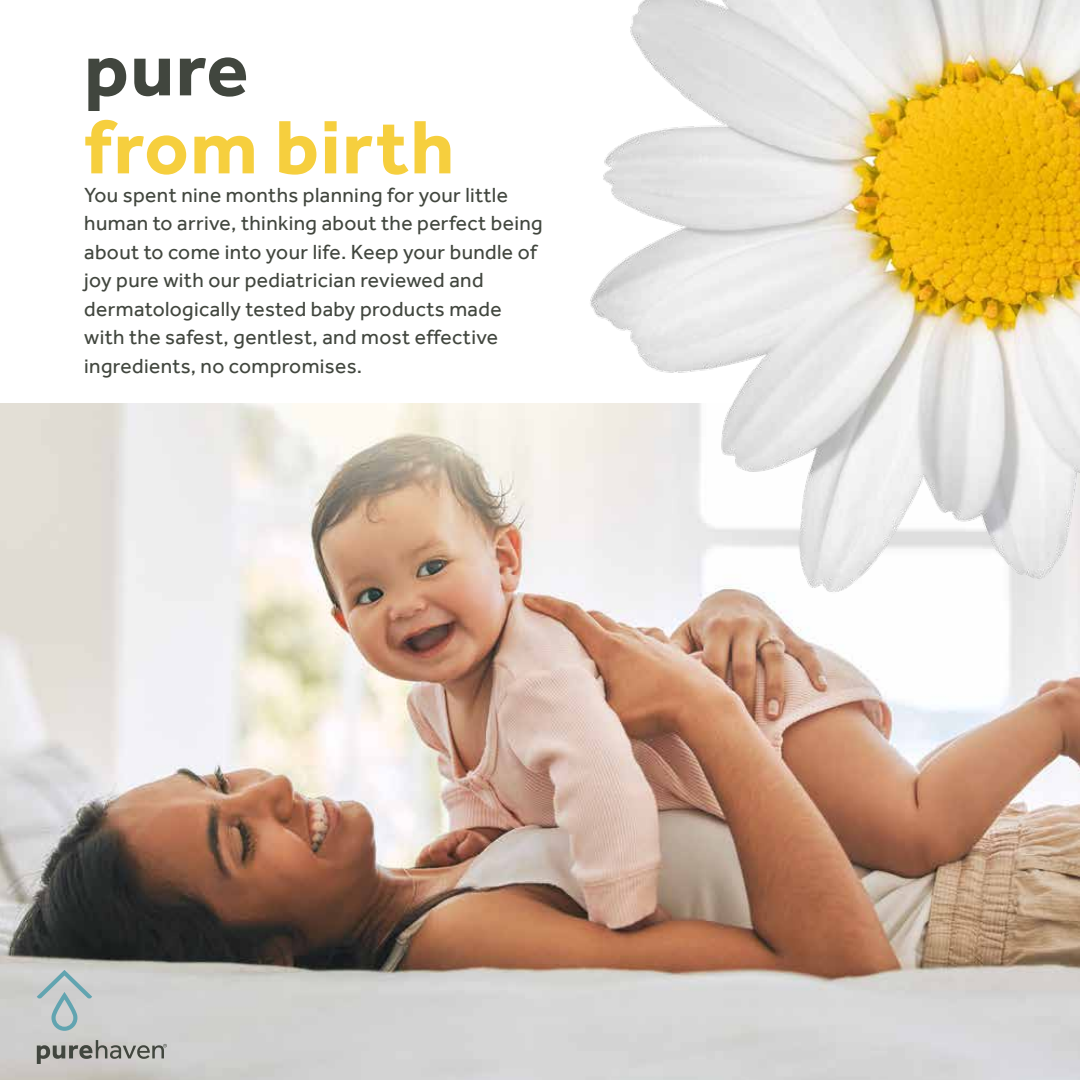
<style>
.page{position:relative;width:1080px;height:1080px;background:#fff}
.page>*{position:absolute;margin:0;border:0;box-sizing:border-box;transform-origin:0 0}
.t1{font:700 78.15px "Effra";letter-spacing:.02em;color:#f6cf3e}
.t2{font:700 78.15px "Effra";color:#41463e}
.t3{font:21px/28.5px "Effra";letter-spacing:.02em;color:#41463e}
</style>
<div class="page">
<img style="left:0;top:404px;width:1080px;height:676px">
<svg style="left:37px;top:970px;width:55px;height:61px"></svg>
<svg style="left:37px;top:1040px;width:130px;height:24px"></svg>
<img style="left:503px;top:0;width:577px;height:671px">
<h1 class="t2" style="left:84px;top:23px;width:166px">pure</h1>
<h1 class="t1" style="left:84px;top:101px;width:372px">from birth</h1>
<p class="t3" style="left:84px;top:180px;width:460px">You spent nine months planning for your little human to arrive, thinking about the perfect being about to come into your life. Keep your bundle of joy pure with our pediatrician reviewed and dermatologically tested baby products made with the safest, gentlest, and most effective ingredients, no compromises.</p>
</div>
